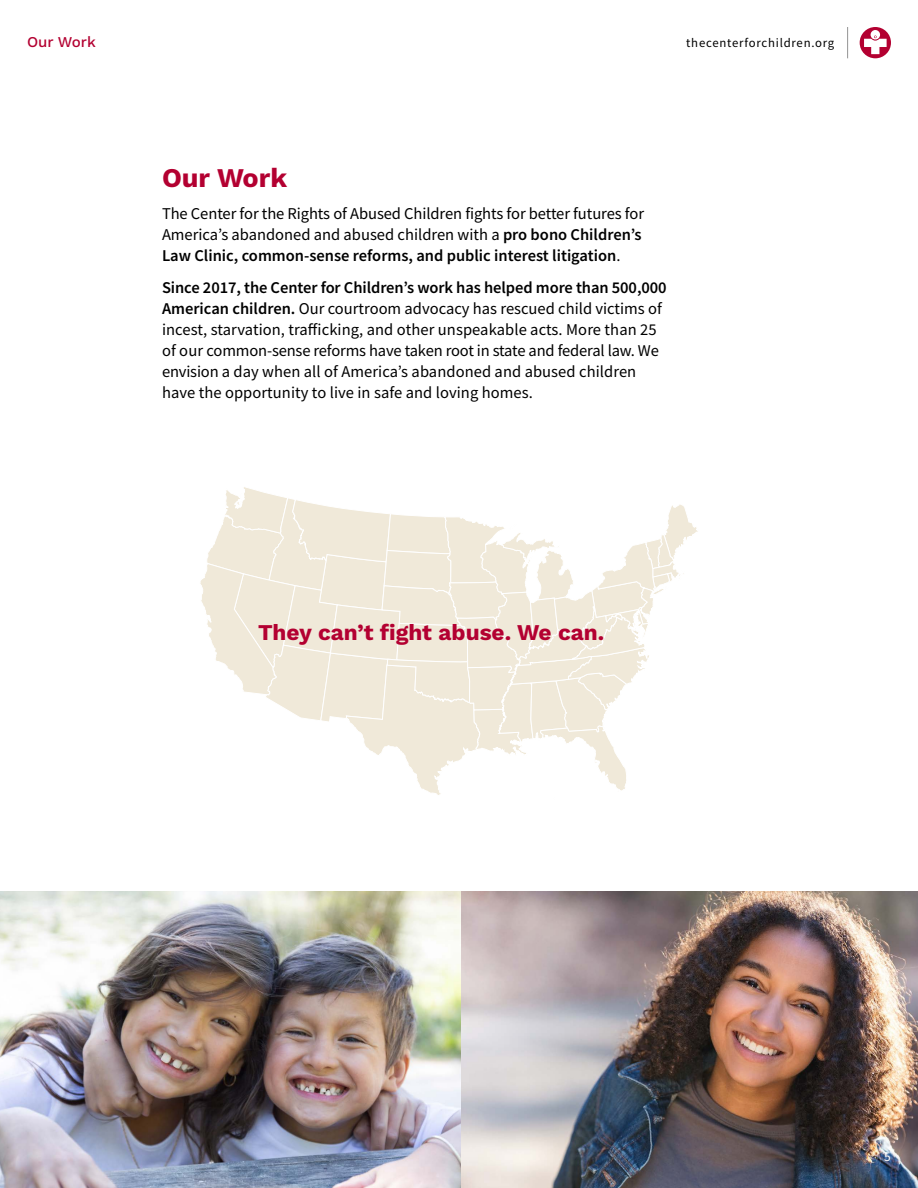
<style>
.page{position:relative;width:918px;height:1188px;background:#fff}
.page>*{position:absolute;margin:0;border:0;box-sizing:border-box;transform-origin:0 0}
.t1{font:700 27px "Work Sans";color:#b30031}
.t2{font:700 22.5px "Work Sans";color:#b30031}
.t3{font:16.5px/21px "Source Sans Pro";color:#000}
.t4{font:500 15px "Work Sans";color:#b30031}
.t5{font:13.5px "Source Sans Pro";color:#fff}
.t6{font:12.75px "Source Sans Pro";letter-spacing:.06em;color:#000}
.s1{font-weight:600}
</style>
<div class="page">
<div style="left:860px;top:27px;width:31px;height:31px;background:#b30031;border-radius:50%"></div>
<svg style="left:864px;top:30px;width:23px;height:24px"></svg>
<hr style="left:847px;top:27px;width:1px;height:31px;background:#939393">
<img style="left:460px;top:891px;width:458px;height:297px">
<img style="left:0;top:891px;width:460px;height:297px">
<svg style="left:200px;top:487px;width:498px;height:308px"></svg>
<p class="t4" style="left:27px;top:33px;width:70px">Our Work</p>
<p class="t6" style="left:686px;top:35px;width:150px">thecenterforchildren.org</p>
<h1 class="t1" style="left:162px;top:162px;width:127px">Our Work</h1>
<p class="t3" style="left:162px;top:203px;width:484px">The Center for the Rights of Abused Children fights for better futures for<br>America’s abandoned and abused children with a <span class="s1">pro bono Children’s<br>Law Clinic, common-sense reforms, and public interest litigation</span>.</p>
<p class="t3" style="left:162px;top:277px;width:506px"><span class="s1">Since 2017, the Center for Children’s work has helped more than 500,000<br>American children.</span> Our courtroom advocacy has rescued child victims of incest, starvation, trafficking, and other unspeakable acts. More than 25 of our common-sense reforms have taken root in state and federal law. We envision a day when all of America’s abandoned and abused children have the opportunity to live in safe and loving homes.</p>
<h2 class="t2" style="left:258px;top:620px;width:348px">They can’t fight abuse. We can.</h2>
<p class="t5" style="left:884px;top:1148px;width:8px">5</p>
</div>
